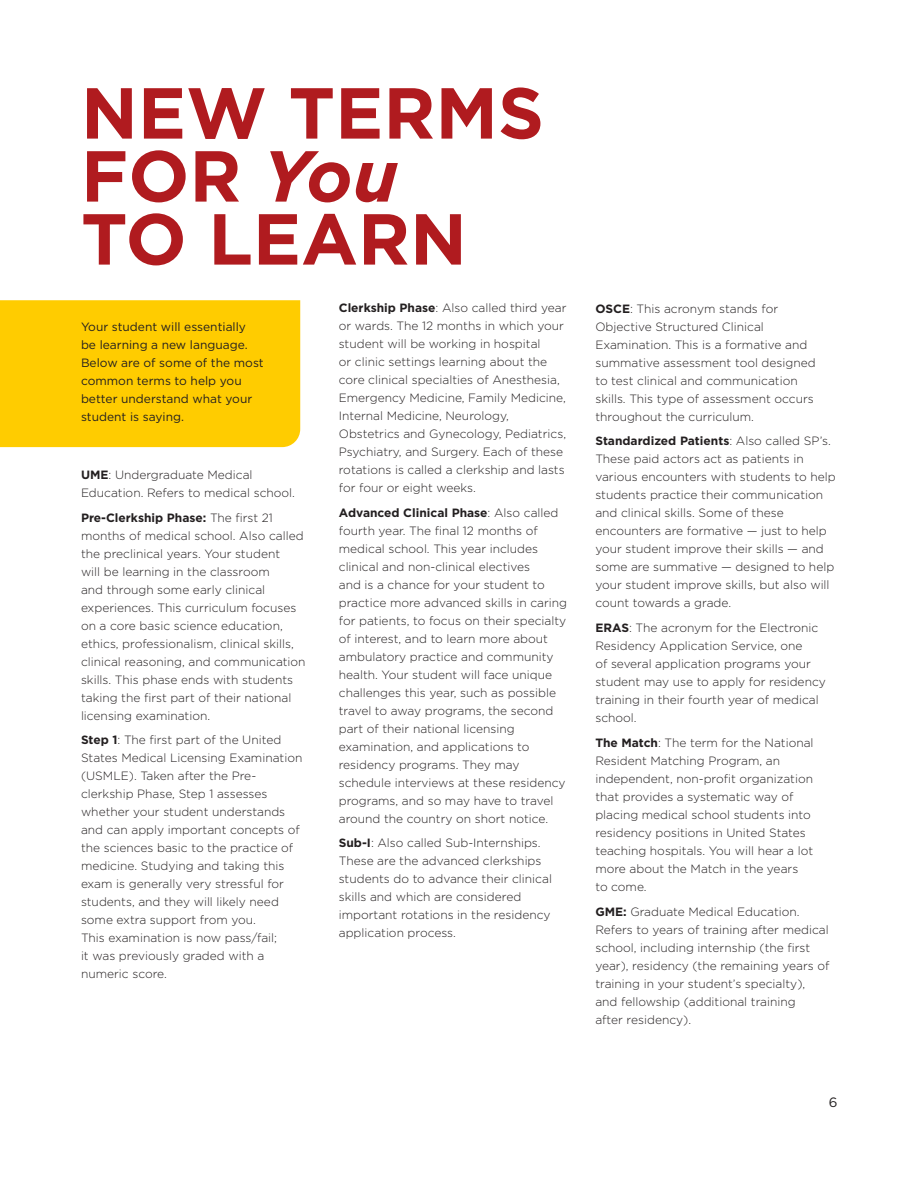
<style>
.page{position:relative;width:918px;height:1188px;background:#fff}
.page>*{position:absolute;margin:0;border:0;box-sizing:border-box;transform-origin:0 0}
.t1{font:700 72px/63px "Gotham";color:#b01b1f}
.t2{font:13.5px "Gotham";color:#231f20}
.t3{font:300 12px/18px "Gotham";color:#231f20}
.t4{font:12px/18px "Gotham";color:#231f20}
.s1{font-style:italic}
.s2{font-weight:700}
</style>
<div class="page">
<div style="left:0;top:300px;width:300px;height:147px;background:#fc0"></div>
<p class="t1" style="left:81px;top:81px;width:465px">NEW TERMS</p>
<p class="t1" style="left:81px;top:144px;width:387px">FOR <span class="s1">You<br></span>TO LEARN</p>
<p class="t4" style="left:81px;top:318px;width:184px">Your student will essentially be learning a new language.<br>Below are of some of the most common terms to help you better understand what your student is saying.</p>
<p class="t3" style="left:81px;top:465px;width:216px"><span class="s2">UME</span>: Undergraduate Medical<br>Education. Refers to medical school.</p>
<p class="t3" style="left:81px;top:508px;width:226px"><span class="s2">Pre-Clerkship Phase:</span> The first 21 months of medical school. Also called the preclinical years. Your student<br>will be learning in the classroom<br>and through some early clinical experiences. This curriculum focuses on a core basic science education, ethics, professionalism, clinical skills, clinical reasoning, and communication skills. This phase ends with students taking the first part of their national licensing examination.</p>
<p class="t3" style="left:81px;top:731px;width:223px"><span class="s2">Step 1</span>: The first part of the United<br>States Medical Licensing Examination (USMLE). Taken after the Pre&shy;clerkship Phase, Step 1 assesses whether your student understands and can apply important concepts of the sciences basic to the practice of medicine. Studying and taking this exam is generally very stressful for students, and they will likely need some extra support from you.<br>This examination is now pass/fail;<br>it was previously graded with a numeric score.</p>
<p class="t3" style="left:339px;top:298px;width:229px"><span class="s2">Clerkship Phase</span>: Also called third year or wards. The 12 months in which your student will be working in hospital<br>or clinic settings learning about the core clinical specialties of Anesthesia, Emergency Medicine, Family Medicine, Internal Medicine, Neurology, Obstetrics and Gynecology, Pediatrics, Psychiatry, and Surgery. Each of these rotations is called a clerkship and lasts for four or eight weeks.</p>
<p class="t3" style="left:339px;top:503px;width:230px"><span class="s2">Advanced Clinical Phase</span>: Also called fourth year. The final 12 months of medical school. This year includes clinical and non-clinical electives<br>and is a chance for your student to practice more advanced skills in caring for patients, to focus on their specialty of interest, and to learn more about ambulatory practice and community health. Your student will face unique challenges this year, such as possible travel to away programs, the second part of their national licensing examination, and applications to residency programs. They may schedule interviews at these residency programs, and so may have to travel around the country on short notice.</p>
<p class="t3" style="left:339px;top:834px;width:215px"><span class="s2">Sub-I</span>: Also called Sub-Internships.<br>These are the advanced clerkships students do to advance their clinical skills and which are considered important rotations in the residency application process.</p>
<p class="t3" style="left:595px;top:299px;width:222px"><span class="s2">OSCE</span>: This acronym stands for Objective Structured Clinical Examination. This is a formative and summative assessment tool designed to test clinical and communication skills. This type of assessment occurs throughout the curriculum.</p>
<p class="t3" style="left:595px;top:432px;width:242px"><span class="s2">Standardized Patients</span>: Also called SP’s.<br>These paid actors act as patients in various encounters with students to help students practice their communication and clinical skills. Some of these encounters are formative — just to help your student improve their skills — and some are summative — designed to help your student improve skills, but also will count towards a grade.</p>
<p class="t3" style="left:595px;top:619px;width:232px"><span class="s2">ERAS</span>: The acronym for the Electronic<br>Residency Application Service, one<br>of several application programs your student may use to apply for residency training in their fourth year of medical school.</p>
<p class="t3" style="left:595px;top:733px;width:220px"><span class="s2">The Match</span>: The term for the National<br>Resident Matching Program, an independent, non-profit organization that provides a systematic way of placing medical school students into residency positions in United States teaching hospitals. You will hear a lot more about the Match in the years to come.</p>
<p class="t3" style="left:595px;top:902px;width:236px"><span class="s2">GME:</span> Graduate Medical Education.<br>Refers to years of training after medical school, including internship (the first year), residency (the remaining years of training in your student’s specialty), and fellowship (additional training<br>after residency).</p>
<p class="t2" style="left:829px;top:1094px;width:10px">6</p>
</div>
